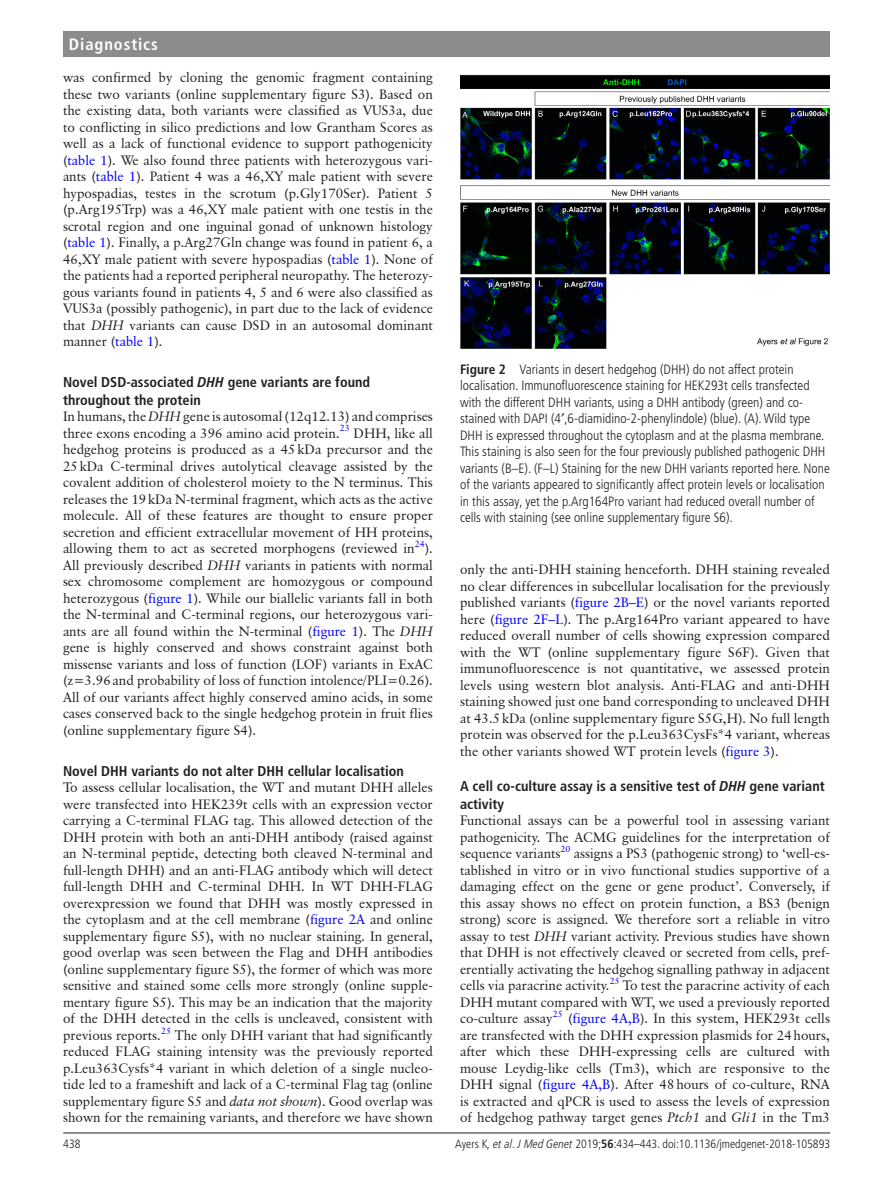
<style>
.page{position:relative;width:893px;height:1191px;background:#fff}
.page>*{position:absolute;margin:0;border:0;box-sizing:border-box;transform-origin:0 0}
.t1{font:700 condensed 16.5px "Frutiger LT Pro";letter-spacing:.055em;color:#fff}
.t2{font:700 condensed 14.25px/17.2px "Frutiger LT Pro";color:#231f20}
.t3{font:13.5px/16.5px "Classical Garamond BT";color:#231f20;text-align:justify}
.t4{font:300 condensed 13.5px/16.5px "Frutiger LT Pro";color:#231f20}
.t5{font:300 condensed 12px "Frutiger LT Pro";color:#231f20}
.s1{color:#00f}
.s2{font-style:italic}
.s3{font-weight:700}
</style>
<div class="page">
<hr style="left:63px;top:1132px;width:767px;height:1px;background:#231f20">
<div style="left:63px;top:31px;width:767px;height:25px;background:#8a8c8e"></div>
<img style="left:460px;top:74px;width:370px;height:275px">
<p class="t1" style="left:69px;top:34px;width:91px">Diagnostics</p>
<p class="t3" style="left:63px;top:69px;width:371px">was confirmed by cloning the genomic fragment containing these two variants (online supplementary figure S3). Based on the existing data, both variants were classified as VUS3a, due to conflicting in silico predictions and low Grantham Scores as well as a lack of functional evidence to support pathogenicity (<span class="s1">table 1</span>). We also found three patients with heterozygous vari&shy;ants (<span class="s1">table 1</span>). Patient 4 was a 46,XY male patient with severe hypospadias, testes in the scrotum (p.Gly170Ser). Patient 5 (p.Arg195Trp) was a 46,XY male patient with one testis in the scrotal region and one inguinal gonad of unknown histology (<span class="s1">table 1</span>). Finally, a p.Arg27Gln change was found in patient 6, a 46,XY male patient with severe hypospadias (<span class="s1">table 1</span>). None of the patients had a reported peripheral neuropathy. The heterozy&shy;gous variants found in patients 4, 5 and 6 were also classified as VUS3a (possibly pathogenic), in part due to the lack of evidence that <span class="s2">DHH</span> variants can cause DSD in an autosomal dominant manner (<span class="s1">table 1</span>).</p>
<p class="t2" style="left:63px;top:374px;width:309px">Novel DSD-associated <span class="s2">DHH</span> gene variants are found throughout the protein</p>
<p class="t3" style="left:63px;top:408px;width:371px">In humans, the <span class="s2">DHH</span> gene is autosomal (12q12.13) and comprises three exons encoding a 396 amino acid protein.<sup>23</sup> DHH, like all hedgehog proteins is produced as a 45kDa precursor and the 25kDa C-terminal drives autolytical cleavage assisted by the covalent addition of cholesterol moiety to the N terminus. This releases the 19kDa N-terminal fragment, which acts as the active molecule. All of these features are thought to ensure proper secretion and efficient extracellular movement of HH proteins, allowing them to act as secreted morphogens (reviewed in<sup>24</sup>).<br>All previously described <span class="s2">DHH</span> variants in patients with normal sex chromosome complement are homozygous or compound heterozygous (<span class="s1">figure 1</span>). While our biallelic variants fall in both the N-terminal and C-terminal regions, our heterozygous vari&shy;ants are all found within the N-terminal (<span class="s1">figure 1</span>). The <span class="s2">DHH </span>gene is highly conserved and shows constraint against both missense variants and loss of function (LOF) variants in ExAC (z=3.96and probability of loss of function intolence/PLI=0.26).<br>All of our variants affect highly conserved amino acids, in some cases conserved back to the single hedgehog protein in fruit flies (online supplementary figure S4).</p>
<p class="t2" style="left:63px;top:762px;width:342px">Novel DHH variants do not alter DHH cellular localisation</p>
<p class="t3" style="left:63px;top:779px;width:371px">To assess cellular localisation, the WT and mutant DHH alleles were transfected into HEK239t cells with an expression vector carrying a C-terminal FLAG tag. This allowed detection of the DHH protein with both an anti-DHH antibody (raised against an N-terminal peptide, detecting both cleaved N-terminal and full-length DHH) and an anti-FLAG antibody which will detect full-length DHH and C-terminal DHH. In WT DHH-FLAG overexpression we found that DHH was mostly expressed in the cytoplasm and at the cell membrane (<span class="s1">figure 2A</span> and online supplementary figure S5), with no nuclear staining. In general, good overlap was seen between the Flag and DHH antibodies (online supplementary figure S5), the former of which was more sensitive and stained some cells more strongly (online supple&shy;mentary figure S5). This may be an indication that the majority of the DHH detected in the cells is uncleaved, consistent with previous reports.<sup>25</sup> The only DHH variant that had significantly reduced FLAG staining intensity was the previously reported p.Leu363Cysfs*4 variant in which deletion of a single nucleo&shy;tide led to a frameshift and lack of a C-terminal Flag tag (online supplementary figure S5 and <span class="s2">data not shown</span>). Good overlap was shown for the remaining variants, and therefore we have shown</p>
<p class="t4" style="left:460px;top:361px;width:371px"><span class="s3">Figure 2</span> Variants in desert hedgehog (DHH) do not affect protein localisation. I mmunofluorescence staining for HEK293t cells transfected with the different DHH variants, using a DHH antibody (green) and co&shy;stained with DAPI (4 ,6-diamidino-2-phenylindole) (blue). (A). Wild type DHH is expressed throughout the cytoplasm and at the plasma membrane.<br>This staining is also seen for the four previously published pathogenic DHH variants (B–E). (F–L) Staining for the new DHH variants reported here. None of the variants appeared to significantly affect protein levels or localisation in this assay, yet the p.Arg164Pro variant had reduced overall number of cells with staining (see online supplementary figure S6).</p>
<p class="t3" style="left:460px;top:561px;width:371px">only the anti-DHH staining henceforth. DHH staining revealed no clear differences in subcellular localisation for the previously published variants (<span class="s1">figure 2B–E</span>) or the novel variants reported here (<span class="s1">figure 2F–L</span>). The p.Arg164Pro variant appeared to have reduced overall number of cells showing expression compared with the WT (online supplementary figure S6F). Given that immunofluorescence is not quantitative, we assessed protein levels using western blot analysis. Anti-FLAG and anti-DHH staining showed just one band corresponding to uncleaved DHH at 43.5kDa (online supplementary figure S5G,H). No full length protein was observed for the p.Leu363CysFs*4 variant, whereas the other variants showed WT protein levels (<span class="s1">figure 3</span>).</p>
<p class="t2" style="left:460px;top:777px;width:366px">A cell co-culture assay is a sensitive test of <span class="s2">DHH</span> gene variant activity</p>
<p class="t3" style="left:460px;top:812px;width:371px">Functional assays can be a powerful tool in assessing variant pathogenicity. The ACMG guidelines for the interpretation of sequence variants<sup>20</sup> assigns a PS3 (pathogenic strong) to ‘well-es&shy;tablished in vitro or in vivo functional studies supportive of a damaging effect on the gene or gene product’. Conversely, if this assay shows no effect on protein function, a BS3 (benign strong) score is assigned. We therefore sort a reliable in vitro assay to test <span class="s2">DHH</span> variant activity. Previous studies have shown that DHH is not effectively cleaved or secreted from cells, pref&shy;erentially activating the hedgehog signalling pathway in adjacent cells via paracrine activity.<sup>25</sup> To test the paracrine activity of each DHH mutant compared with WT, we used a previously reported co-culture assay<sup>25</sup> (<span class="s1">figure 4A,B</span>). In this system, HEK293t cells are transfected with the DHH expression plasmids for 24hours, after which these DHH-expressing cells are cultured with mouse Leydig-like cells (Tm3), which are responsive to the DHH signal (<span class="s1">figure 4A,B</span>). After 48hours of co-culture, RNA is extracted and qPCR is used to assess the levels of expression of hedgehog pathway target genes <span class="s2">Ptch1</span> and <span class="s2">Gli1</span> in the Tm3</p>
<p class="t5" style="left:63px;top:1136px;width:19px">438</p>
<p class="t5" style="left:455px;top:1136px;width:377px">Ayers K<span class="s2">, et al</span>. <span class="s2">J Med Genet</span> 2019;<span class="s3">56</span>:434–443. doi:10.1136/jmedgenet-2018-105893</p>
</div>
